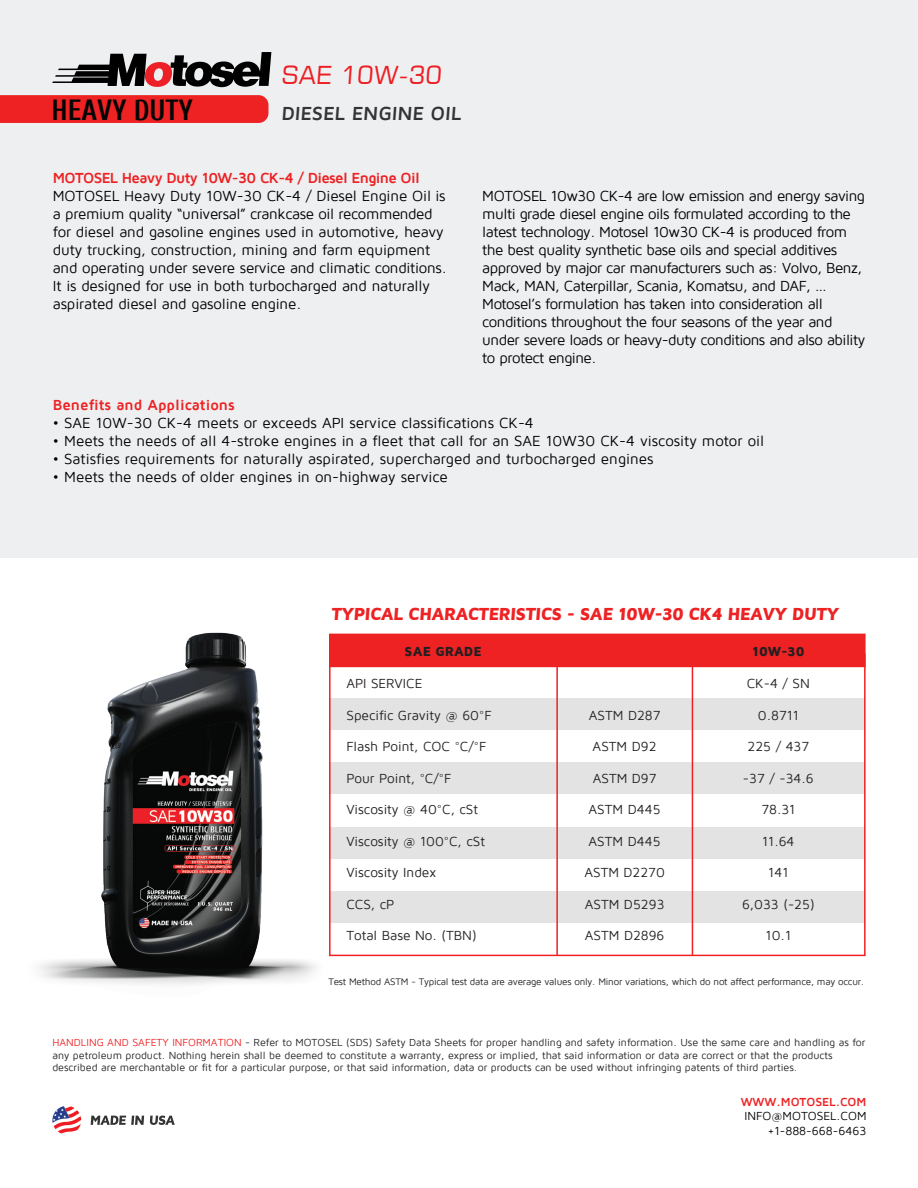
<style>
.page{position:relative;width:918px;height:1188px;background:#fff}
.page>*{position:absolute;margin:0;border:0;box-sizing:border-box;transform-origin:0 0}
.t1{font:700 29.1px "Cuprum";color:#050504}
.t2{font:24.75px "Square 721 BT";color:#ee1d23}
.t3{font:700 19.5px "Maven Pro";color:#333434}
.t4{font:900 18px "Maven Pro";color:#ee2123}
.t5{font:15px/18px "Maven Pro";letter-spacing:-.015em;color:#000}
.t6{font:15px/18px "Maven Pro";letter-spacing:-.035em;color:#000}
.t7{font:700 15px "Maven Pro";letter-spacing:-.045em;color:#ee2123}
.t8{font:700 15px "Maven Pro";color:#ee2123}
.t9{font:13.5px "Maven Pro";color:#231f20}
.t10{font:900 13.5px "Maven Pro";color:#231f20}
.t11{font:12px/14.4px "Maven Pro";color:#000;text-align:right}
.t12{font:700 12px "Maven Pro";letter-spacing:-.005em;color:#ee2123}
.t13{font:10.5px/12.6px "Maven Pro";color:#231f20}
.t14{font:9.75px "Maven Pro";letter-spacing:-.02em;color:#231f20}
.s1{color:#ee2123}
</style>
<div class="page">
<div style="left:0;top:0;width:918px;height:557px;background:#edeff0"></div>
<img style="left:39px;top:632px;width:301px;height:353px">
<div style="left:0;top:95px;width:268px;height:28px;background:#ee2123"></div>
<svg style="left:52px;top:52px;width:219px;height:36px"></svg>
<svg style="left:52px;top:1106px;width:29px;height:28px"></svg>
<svg style="left:91px;top:1116px;width:84px;height:9px"></svg>
<div style="left:330px;top:666px;width:535px;height:33px;background:#fff"></div>
<div style="left:330px;top:699px;width:535px;height:32px;background:#e2e3e2"></div>
<div style="left:330px;top:731px;width:535px;height:32px;background:#fff"></div>
<div style="left:330px;top:763px;width:535px;height:32px;background:#e2e3e2"></div>
<div style="left:330px;top:795px;width:535px;height:32px;background:#fff"></div>
<div style="left:330px;top:827px;width:535px;height:32px;background:#e2e3e2"></div>
<div style="left:330px;top:859px;width:535px;height:32px;background:#fff"></div>
<div style="left:330px;top:891px;width:535px;height:32px;background:#e2e3e2"></div>
<div style="left:330px;top:923px;width:535px;height:32px;background:#fff"></div>
<div style="left:329px;top:634px;width:537px;height:33px;background:#ee2123"></div>
<hr style="left:329px;top:634px;width:2px;height:321px;background:#ee2123">
<hr style="left:556px;top:634px;width:2px;height:321px;background:#ee2123">
<hr style="left:692px;top:634px;width:1px;height:321px;background:#ee2123">
<hr style="left:864px;top:653px;width:2px;height:302px;background:#ee2123">
<hr style="left:329px;top:955px;width:537px;height:1px;background:#ee2123">
<h1 class="t1" style="left:51px;top:93px;width:143px">HEAVY DUTY</h1>
<h2 class="t2" style="left:281px;top:60px;width:165px">SAE 10W-30</h2>
<h3 class="t3" style="left:281px;top:101px;width:183px">DIESEL ENGINE OIL</h3>
<p class="t7" style="left:53px;top:169px;width:369px">MOTOSEL Heavy Duty 10W-30 CK-4 / Diesel Engine Oil</p>
<p class="t5" style="left:53px;top:187px;width:395px">MOTOSEL Heavy Duty 10W-30 CK-4 / Diesel Engine Oil is a premium quality “universal” crankcase oil recommended for diesel and gasoline engines used in automotive, heavy duty trucking, construction, mining and farm equipment and operating under severe service and climatic conditions.<br>It is designed for use in both turbocharged and naturally aspirated diesel and gasoline engine.</p>
<p class="t6" style="left:482px;top:187px;width:384px">MOTOSEL 10w30 CK-4 are low emission and energy saving multi grade diesel engine oils formulated according to the latest technology. Motosel 10w30 CK-4 is produced from the best quality synthetic base oils and special additives approved by major car manufacturers such as: Volvo, Benz, Mack, MAN, Caterpillar, Scania, Komatsu, and DAF, … Motosel’s formulation has taken into consideration all conditions throughout the four seasons of the year and under severe loads or heavy-duty conditions and also ability to protect engine.</p>
<p class="t8" style="left:53px;top:396px;width:184px">Benefits and Applications</p>
<p class="t5" style="left:53px;top:414px;width:482px">• SAE 10W-30 CK-4 meets or exceeds API service classifications CK-4</p>
<p class="t5" style="left:53px;top:432px;width:713px">• Meets the needs of all 4-stroke engines in a fleet that call for an SAE 10W30 CK-4 viscosity motor oil</p>
<p class="t5" style="left:53px;top:450px;width:602px">• Satisfies requirements for naturally aspirated, supercharged and turbocharged engines</p>
<p class="t5" style="left:53px;top:468px;width:397px">• Meets the needs of older engines in on-highway service</p>
<p class="t4" style="left:331px;top:603px;width:511px">TYPICAL CHARACTERISTICS - SAE 10W-30 CK4 HEAVY DUTY</p>
<p class="t10" style="left:405px;top:643px;width:79px">SAE GRADE</p>
<p class="t9" style="left:346px;top:675px;width:77px">API SERVICE</p>
<p class="t9" style="left:346px;top:707px;width:147px">Specific Gravity @ 60°F</p>
<p class="t9" style="left:346px;top:738px;width:141px">Flash Point, COC °C/°F</p>
<p class="t9" style="left:346px;top:770px;width:106px">Pour Point, °C/°F</p>
<p class="t9" style="left:346px;top:801px;width:133px">Viscosity @ 40°C, cSt</p>
<p class="t9" style="left:346px;top:833px;width:140px">Viscosity @ 100°C, cSt</p>
<p class="t9" style="left:346px;top:864px;width:91px">Viscosity Index</p>
<p class="t9" style="left:346px;top:896px;width:49px">CCS, cP</p>
<p class="t9" style="left:346px;top:927px;width:132px">Total Base No. (TBN)</p>
<p class="t9" style="left:589px;top:707px;width:73px">ASTM D287</p>
<p class="t9" style="left:593px;top:738px;width:66px">ASTM D92</p>
<p class="t9" style="left:593px;top:770px;width:65px">ASTM D97</p>
<p class="t9" style="left:589px;top:801px;width:74px">ASTM D445</p>
<p class="t9" style="left:589px;top:833px;width:74px">ASTM D445</p>
<p class="t9" style="left:584px;top:864px;width:82px">ASTM D2270</p>
<p class="t9" style="left:585px;top:896px;width:81px">ASTM D5293</p>
<p class="t9" style="left:585px;top:927px;width:81px">ASTM D2896</p>
<p class="t10" style="left:752px;top:643px;width:54px">10W-30</p>
<p class="t9" style="left:747px;top:675px;width:65px">CK-4 / SN</p>
<p class="t9" style="left:758px;top:707px;width:43px">0.8711</p>
<p class="t9" style="left:748px;top:738px;width:63px">225 / 437</p>
<p class="t9" style="left:743px;top:770px;width:72px">-37 / -34.6</p>
<p class="t9" style="left:761px;top:801px;width:35px">78.31</p>
<p class="t9" style="left:762px;top:833px;width:34px">11.64</p>
<p class="t9" style="left:768px;top:864px;width:22px">141</p>
<p class="t9" style="left:742px;top:896px;width:74px">6,033 (-25)</p>
<p class="t9" style="left:766px;top:927px;width:27px">10.1</p>
<p class="t14" style="left:328px;top:976px;width:537px">Test Method ASTM - Typical test data are average values only. Minor variations, which do not affect performance, may occur.</p>
<p class="t13" style="left:52px;top:1036px;width:815px"><span class="s1">HANDLING AND SAFETY INFORMATION</span> - Refer to MOTOSEL (SDS) Safety Data Sheets for proper handling and safety information. Use the same care and handling as for any petroleum product. Nothing herein shall be deemed to constitute a warranty, express or implied, that said information or data are correct or that the products described are merchantable or fit for a particular purpose, or that said information, data or products can be used without infringing patents of third parties.</p>
<p class="t12" style="left:741px;top:1094px;width:127px">WWW.MOTOSEL.COM</p>
<p class="t11" style="left:745px;top:1108px;width:123px">INFO@MOTOSEL.COM +1-888-668-6463</p>
</div>
